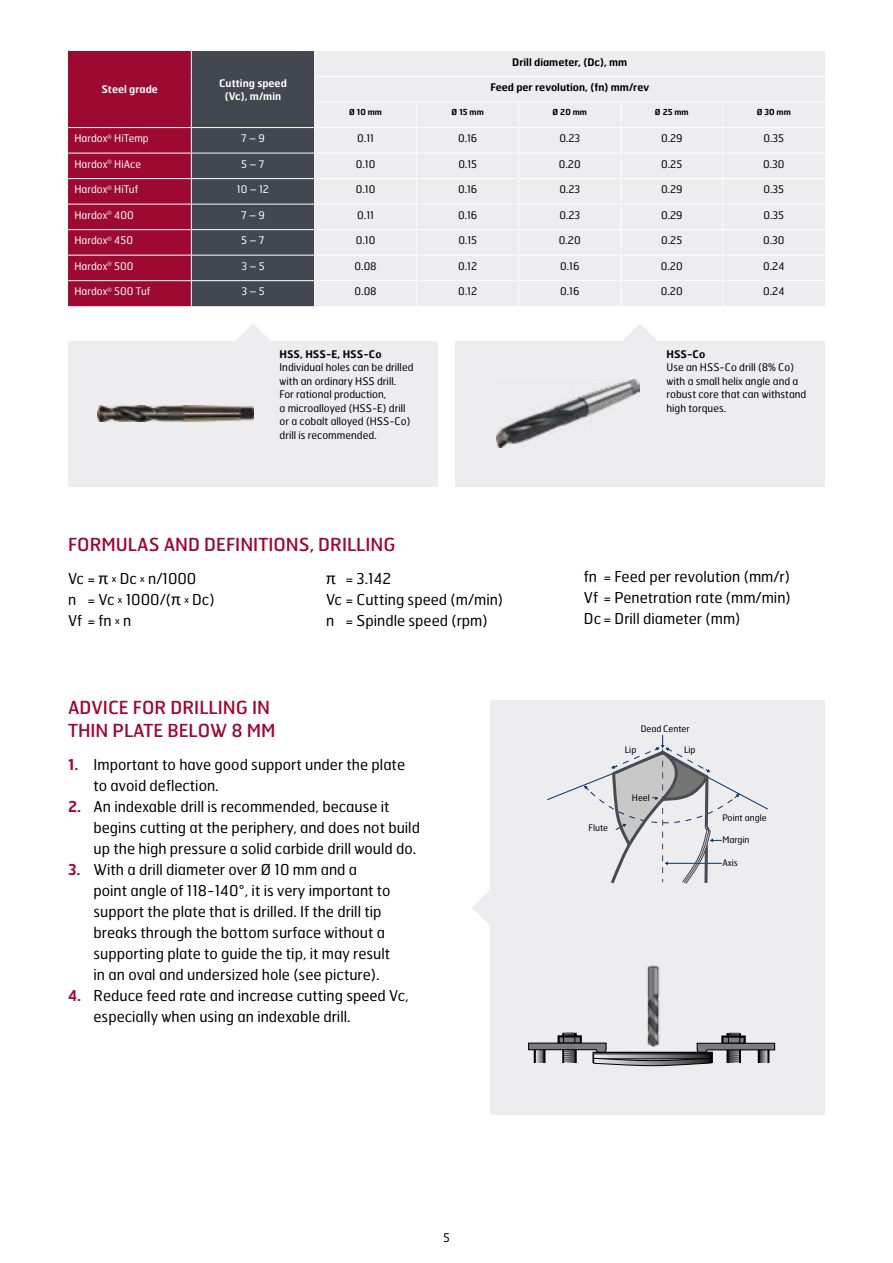
<style>
.page{position:relative;width:893px;height:1263px;background:#fff}
.page>*{position:absolute;margin:0;border:0;box-sizing:border-box;transform-origin:0 0}
.t1{font:18px/22.5px "Hermes FB";color:#9e0931}
.t2{font:15px/21px "Hermes FB";color:#000}
.t3{font:12px "Hermes FB";color:#000}
.t4{font:10.5px/13.5px "Hermes FB";color:#000}
.t5{font:10.5px "Hermes FB";color:#fff}
.t6{font:600 10.5px "Hermes FB";color:#000}
.t7{font:600 10.5px/13.5px "Hermes FB";color:#fff;text-align:center}
.t8{font:9px "Hermes FB";color:#000}
.t9{font:600 8.25px "Hermes FB";color:#000}
.s1{font-family:"Calibri";font-size:18px}
.s2{font-family:"Calibri";font-size:10.5px}
.s3{font-weight:600;color:#9e0931}
</style>
<div class="page">
<div style="left:315px;top:51px;width:510px;height:255px;background:#edecee"></div>
<hr style="left:314px;top:76px;width:103px;height:1px;background:#fff">
<hr style="left:417px;top:76px;width:102px;height:1px;background:#fff">
<hr style="left:519px;top:76px;width:102px;height:1px;background:#fff">
<hr style="left:621px;top:76px;width:102px;height:1px;background:#fff">
<hr style="left:723px;top:76px;width:102px;height:1px;background:#fff">
<hr style="left:314px;top:102px;width:103px;height:1px;background:#fff">
<hr style="left:417px;top:102px;width:102px;height:1px;background:#fff">
<hr style="left:519px;top:102px;width:102px;height:1px;background:#fff">
<hr style="left:621px;top:102px;width:102px;height:1px;background:#fff">
<hr style="left:723px;top:102px;width:102px;height:1px;background:#fff">
<hr style="left:315px;top:127px;width:102px;height:1px;background:#fff">
<hr style="left:417px;top:127px;width:102px;height:1px;background:#fff">
<hr style="left:519px;top:127px;width:102px;height:1px;background:#fff">
<hr style="left:621px;top:127px;width:102px;height:1px;background:#fff">
<hr style="left:723px;top:127px;width:102px;height:1px;background:#fff">
<hr style="left:315px;top:153px;width:102px;height:1px;background:#fff">
<hr style="left:417px;top:153px;width:102px;height:1px;background:#fff">
<hr style="left:519px;top:153px;width:102px;height:1px;background:#fff">
<hr style="left:621px;top:153px;width:102px;height:1px;background:#fff">
<hr style="left:723px;top:153px;width:102px;height:1px;background:#fff">
<hr style="left:315px;top:178px;width:102px;height:1px;background:#fff">
<hr style="left:417px;top:178px;width:102px;height:1px;background:#fff">
<hr style="left:519px;top:178px;width:102px;height:1px;background:#fff">
<hr style="left:621px;top:178px;width:102px;height:1px;background:#fff">
<hr style="left:723px;top:178px;width:102px;height:1px;background:#fff">
<hr style="left:315px;top:204px;width:102px;height:1px;background:#fff">
<hr style="left:417px;top:204px;width:102px;height:1px;background:#fff">
<hr style="left:519px;top:204px;width:102px;height:1px;background:#fff">
<hr style="left:621px;top:204px;width:102px;height:1px;background:#fff">
<hr style="left:723px;top:204px;width:102px;height:1px;background:#fff">
<hr style="left:315px;top:229px;width:102px;height:1px;background:#fff">
<hr style="left:417px;top:229px;width:102px;height:1px;background:#fff">
<hr style="left:519px;top:229px;width:102px;height:1px;background:#fff">
<hr style="left:621px;top:229px;width:102px;height:1px;background:#fff">
<hr style="left:723px;top:229px;width:102px;height:1px;background:#fff">
<hr style="left:315px;top:255px;width:102px;height:1px;background:#fff">
<hr style="left:417px;top:255px;width:102px;height:1px;background:#fff">
<hr style="left:519px;top:255px;width:102px;height:1px;background:#fff">
<hr style="left:621px;top:255px;width:102px;height:1px;background:#fff">
<hr style="left:723px;top:255px;width:102px;height:1px;background:#fff">
<hr style="left:315px;top:280px;width:102px;height:1px;background:#fff">
<svg style="left:68px;top:51px;width:247px;height:255px;background:#752f47"></svg>
<hr style="left:417px;top:280px;width:102px;height:1px;background:#fff">
<svg style="left:416px;top:103px;width:1px;height:203px"></svg>
<hr style="left:519px;top:280px;width:102px;height:1px;background:#fff">
<svg style="left:518px;top:103px;width:1px;height:203px"></svg>
<hr style="left:621px;top:280px;width:102px;height:1px;background:#fff">
<svg style="left:620px;top:103px;width:1px;height:203px"></svg>
<hr style="left:723px;top:280px;width:102px;height:1px;background:#fff">
<svg style="left:722px;top:103px;width:1px;height:203px"></svg>
<div style="left:490px;top:700px;width:335px;height:415px;background:#edecee"></div>
<svg style="left:472px;top:890px;width:18px;height:35px"></svg>
<div style="left:68px;top:341px;width:370px;height:145px;background:#edecee"></div>
<img style="left:98px;top:406px;width:155px;height:16px">
<div style="left:455px;top:341px;width:370px;height:145px;background:#edecee"></div>
<img style="left:497px;top:380px;width:143px;height:68px">
<svg style="left:236px;top:324px;width:34px;height:17px"></svg>
<svg style="left:623px;top:324px;width:34px;height:17px"></svg>
<svg style="left:547px;top:735px;width:221px;height:149px"></svg>
<svg style="left:528px;top:1033px;width:248px;height:32px"></svg>
<img style="left:606px;top:965px;width:94px;height:101px">
<p class="t7" style="left:101px;top:82px;width:58px">Steel grade</p>
<p class="t7" style="left:219px;top:76px;width:69px">Cutting speed (Vc), m/min</p>
<p class="t6" style="left:512px;top:55px;width:117px">Drill diameter, (Dc), mm</p>
<p class="t6" style="left:490px;top:80px;width:160px">Feed per revolution, (fn) mm/rev</p>
<p class="t9" style="left:349px;top:106px;width:34px">Ø 10 mm</p>
<p class="t9" style="left:452px;top:106px;width:34px">Ø 15 mm</p>
<p class="t9" style="left:553px;top:106px;width:36px">Ø 20 mm</p>
<p class="t9" style="left:655px;top:106px;width:35px">Ø 25 mm</p>
<p class="t9" style="left:757px;top:106px;width:35px">Ø 30 mm</p>
<p class="t5" style="left:74px;top:132px;width:76px">Hardox<sup>®</sup> HiTemp</p>
<p class="t5" style="left:241px;top:132px;width:25px">7 – 9</p>
<p class="t4" style="left:357px;top:131px;width:18px">0.11</p>
<p class="t4" style="left:458px;top:131px;width:21px">0.16</p>
<p class="t4" style="left:559px;top:131px;width:22px">0.23</p>
<p class="t4" style="left:661px;top:131px;width:23px">0.29</p>
<p class="t4" style="left:764px;top:131px;width:22px">0.35</p>
<p class="t5" style="left:74px;top:157px;width:68px">Hardox<sup>®</sup> HiAce</p>
<p class="t5" style="left:241px;top:157px;width:25px">5 – 7</p>
<p class="t4" style="left:356px;top:157px;width:21px">0.10</p>
<p class="t4" style="left:458px;top:157px;width:20px">0.15</p>
<p class="t4" style="left:559px;top:157px;width:23px">0.20</p>
<p class="t4" style="left:661px;top:157px;width:23px">0.25</p>
<p class="t4" style="left:763px;top:157px;width:23px">0.30</p>
<p class="t5" style="left:74px;top:183px;width:65px">Hardox<sup>®</sup> HiTuf</p>
<p class="t5" style="left:237px;top:183px;width:34px">10 – 12</p>
<p class="t4" style="left:356px;top:182px;width:21px">0.10</p>
<p class="t4" style="left:458px;top:182px;width:21px">0.16</p>
<p class="t4" style="left:559px;top:182px;width:22px">0.23</p>
<p class="t4" style="left:661px;top:182px;width:23px">0.29</p>
<p class="t4" style="left:764px;top:182px;width:22px">0.35</p>
<p class="t5" style="left:74px;top:208px;width:61px">Hardox<sup>®</sup> 400</p>
<p class="t5" style="left:241px;top:208px;width:25px">7 – 9</p>
<p class="t4" style="left:357px;top:208px;width:18px">0.11</p>
<p class="t4" style="left:458px;top:208px;width:21px">0.16</p>
<p class="t4" style="left:559px;top:208px;width:22px">0.23</p>
<p class="t4" style="left:661px;top:208px;width:23px">0.29</p>
<p class="t4" style="left:764px;top:208px;width:22px">0.35</p>
<p class="t5" style="left:74px;top:234px;width:60px">Hardox<sup>®</sup> 450</p>
<p class="t5" style="left:241px;top:234px;width:25px">5 – 7</p>
<p class="t4" style="left:356px;top:233px;width:21px">0.10</p>
<p class="t4" style="left:458px;top:233px;width:20px">0.15</p>
<p class="t4" style="left:559px;top:233px;width:23px">0.20</p>
<p class="t4" style="left:661px;top:233px;width:23px">0.25</p>
<p class="t4" style="left:763px;top:233px;width:23px">0.30</p>
<p class="t5" style="left:74px;top:259px;width:61px">Hardox<sup>®</sup> 500</p>
<p class="t5" style="left:241px;top:259px;width:25px">3 – 5</p>
<p class="t4" style="left:355px;top:259px;width:24px">0.08</p>
<p class="t4" style="left:458px;top:259px;width:21px">0.12</p>
<p class="t4" style="left:560px;top:259px;width:21px">0.16</p>
<p class="t4" style="left:661px;top:259px;width:23px">0.20</p>
<p class="t4" style="left:763px;top:259px;width:23px">0.24</p>
<p class="t5" style="left:74px;top:285px;width:77px">Hardox<sup>®</sup> 500 Tuf</p>
<p class="t5" style="left:241px;top:285px;width:25px">3 – 5</p>
<p class="t4" style="left:355px;top:284px;width:24px">0.08</p>
<p class="t4" style="left:458px;top:284px;width:21px">0.12</p>
<p class="t4" style="left:560px;top:284px;width:21px">0.16</p>
<p class="t4" style="left:661px;top:284px;width:23px">0.20</p>
<p class="t4" style="left:763px;top:284px;width:23px">0.24</p>
<p class="t6" style="left:280px;top:347px;width:104px">HSS, HSS-E, HSS-Co</p>
<p class="t4" style="left:280px;top:360px;width:135px">Individual holes can be drilled with an ordinary HSS drill.<br>For rational production,<br>a microalloyed (HSS-E) drill or a cobalt alloyed (HSS-Co) drill is recommended.</p>
<p class="t6" style="left:666px;top:347px;width:40px">HSS-Co</p>
<p class="t4" style="left:666px;top:360px;width:141px">Use an HSS-Co drill (8% Co) with a small helix angle and a robust core that can withstand high torques.</p>
<p class="t1" style="left:68px;top:533px;width:329px">FORMULAS AND DEFINITIONS, DRILLING</p>
<p class="t2" style="left:68px;top:567px;width:148px">Vc = <span class="s1">π</span> <span class="s2">x</span> Dc <span class="s2">x</span> n/1000<br>n = Vc <span class="s2">x</span> 1000/(<span class="s1">π</span> <span class="s2">x</span> Dc)<br>Vf = fn <span class="s2">x</span> n</p>
<p class="t2" style="left:326px;top:567px;width:179px"><span class="s1">π</span> = 3.142<br>Vc = Cutting speed (m/min) n = Spindle speed (rpm)</p>
<p class="t2" style="left:584px;top:566px;width:208px;text-align:justify">fn = Feed per revolution (mm/r)<br>Vf = Penetration rate (mm/min)<br>Dc = Drill diameter (mm)</p>
<p class="t1" style="left:68px;top:696px;width:209px">ADVICE FOR DRILLING IN<br>THIN PLATE BELOW 8 MM</p>
<p class="t2" style="left:94px;top:754px;width:313px;text-indent:-26px"><span class="s3">1.</span> Important to have good support under the plate to avoid deflection.</p>
<p class="t2" style="left:94px;top:796px;width:328px;text-indent:-26px"><span class="s3">2.</span> An indexable drill is recommended, because it begins cutting at the periphery, and does not build up the high pressure a solid carbide drill would do.</p>
<p class="t2" style="left:94px;top:859px;width:299px;text-indent:-26px"><span class="s3">3.</span> With a drill diameter over Ø 10 mm and a point angle of 118-140°, it is very important to support the plate that is drilled. If the drill tip breaks through the bottom surface without a supporting plate to guide the tip, it may result in an oval and undersized hole (see picture).</p>
<p class="t2" style="left:94px;top:985px;width:316px;text-indent:-26px"><span class="s3">4.</span> Reduce feed rate and increase cutting speed Vc, especially when using an indexable drill.</p>
<p class="t3" style="left:443px;top:1230px;width:8px">5</p>
<p class="t8" style="left:589px;top:822px;width:21px">Flute</p>
<p class="t8" style="left:641px;top:722px;width:50px">Dead Center</p>
<p class="t8" style="left:625px;top:744px;width:13px">Lip</p>
<p class="t8" style="left:684px;top:744px;width:13px">Lip</p>
<p class="t8" style="left:632px;top:792px;width:19px">Heel</p>
<p class="t8" style="left:722px;top:812px;width:46px">Point angle</p>
<p class="t8" style="left:722px;top:834px;width:29px">Margin</p>
<p class="t8" style="left:722px;top:857px;width:17px">Axis</p>
</div>
